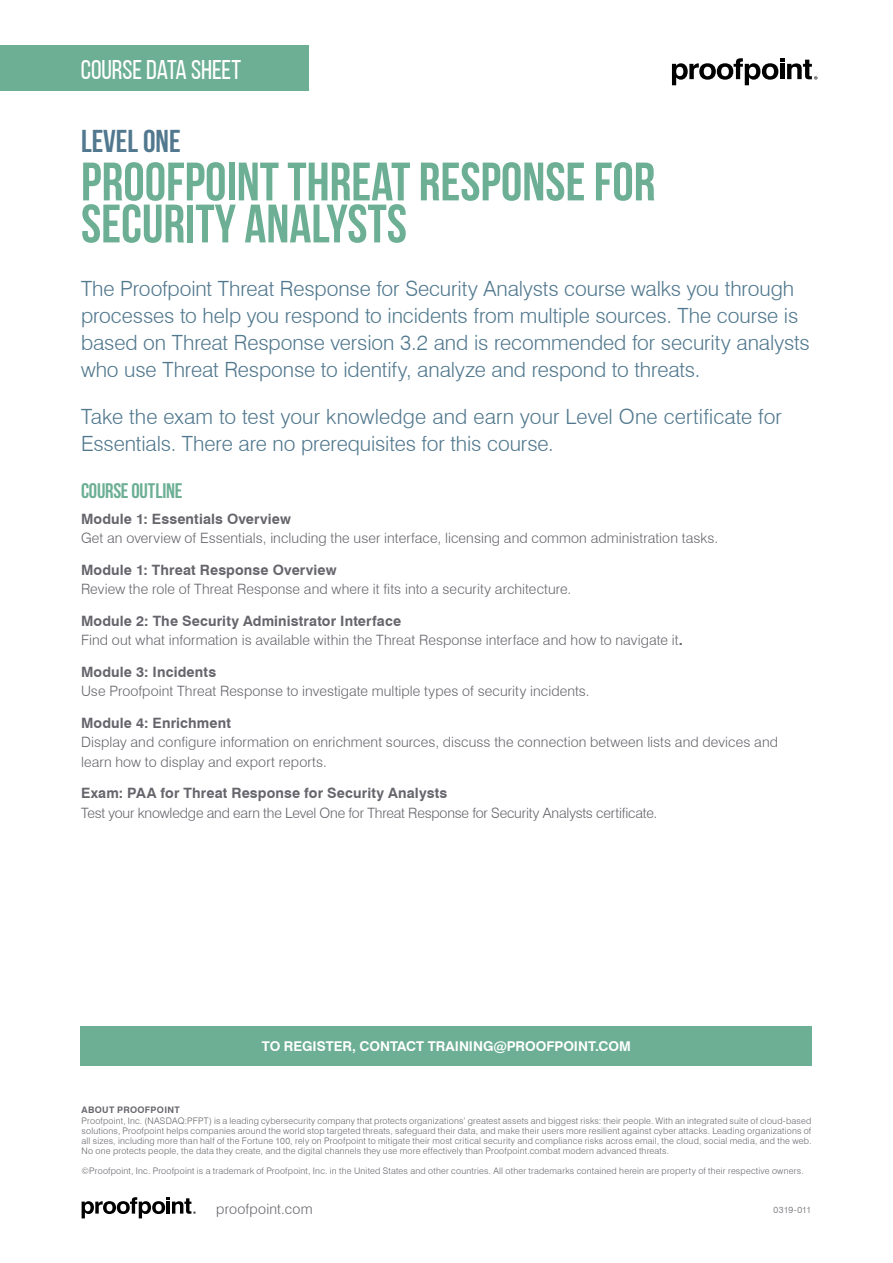
<style>
.page{position:relative;width:893px;height:1263px;background:#fff}
.page>*{position:absolute;margin:0;border:0;box-sizing:border-box;transform-origin:0 0}
.t1{font:700 54px/42px "Bebas Neue";color:#6caf94}
.t2{font:700 31.5px "Bebas Neue";color:#51788e}
.t3{font:27px "Bebas Neue";letter-spacing:-.005em;color:#fff}
.t4{font:300 21px/27px "Swiss 721 BT";letter-spacing:-.005em;color:#51788e}
.t5{font:700 21px "Bebas Neue";letter-spacing:-.01em;color:#6caf94}
.t6{font:300 14.25px/19.5px "Swiss 721 BT";letter-spacing:.005em;color:#66656c}
.t7{font:700 14.25px "Swiss 721 BT";letter-spacing:.01em;color:#66656c}
.t8{font:300 14.25px "Swiss 721 BT";letter-spacing:-.015em;color:#66656c}
.t9{font:700 13.5px "Swiss 721 BT";color:#fff}
.t10{font:300 9px/9.9px "Swiss 721 BT";letter-spacing:.025em;color:#66656c;text-align:justify}
.t11{font:700 9px "Swiss 721 BT";letter-spacing:.035em;color:#66656c}
.s1{font-weight:700}
</style>
<div class="page">
<svg style="left:672px;top:58px;width:145px;height:27px"></svg>
<div style="left:0;top:45px;width:308px;height:46px;background:#6caf94"></div>
<svg style="left:82px;top:1197px;width:114px;height:21px"></svg>
<div style="left:81px;top:1026px;width:731px;height:40px;background:#6caf94"></div>
<h3 class="t3" style="left:81px;top:55px;width:162px">COURSE DATA SHEET</h3>
<h2 class="t2" style="left:81px;top:124px;width:101px">LEVEL ONE</h2>
<h1 class="t1" style="left:81px;top:160px;width:576px">PROOFPOINT THREAT RESPONSE FOR<br>SECURITY ANALYSTS</h1>
<p class="t4" style="left:81px;top:275px;width:730px">The Proofpoint Threat Response for Security Analysts course walks you through processes to help you respond to incidents from multiple sources. The course is based on Threat Response version 3.2 and is recommended for security analysts who use Threat Response to identify, analyze and respond to threats.</p>
<h3 class="t4" style="left:81px;top:403px;width:702px">Take the exam to test your knowledge and earn your Level One certificate for<br>Essentials. There are no prerequisites for this course.</h3>
<h3 class="t5" style="left:81px;top:479px;width:103px">COURSE OUTLINE</h3>
<h3 class="t7" style="left:81px;top:510px;width:211px">Module 1: Essentials Overview</h3>
<h3 class="t6" style="left:81px;top:528px;width:639px">Get an overview of Essentials, including the user interface, licensing and common administration tasks.</h3>
<h3 class="t7" style="left:81px;top:561px;width:257px">Module 1: Threat Response Overview</h3>
<h3 class="t6" style="left:81px;top:579px;width:492px">Review the role of Threat Response and where it fits into a security architecture.</h3>
<h3 class="t6" style="left:81px;top:611px;width:603px"><span class="s1">Module 2: The Security Administrator Interface<br></span>Find out what information is available within the Threat Response interface and how to navigate it<span class="s1">.</span></h3>
<h3 class="t7" style="left:81px;top:663px;width:137px">Module 3: Incidents</h3>
<h3 class="t6" style="left:81px;top:681px;width:510px">Use Proofpoint Threat Response to investigate multiple types of security incidents.</h3>
<h3 class="t7" style="left:81px;top:714px;width:151px">Module 4: Enrichment</h3>
<h3 class="t6" style="left:81px;top:732px;width:699px">Display and configure information on enrichment sources, discuss the connection between lists and devices and learn how to display and export reports.</h3>
<h3 class="t7" style="left:81px;top:785px;width:368px">Exam: PAA for Threat Response for Security Analysts</h3>
<h3 class="t8" style="left:81px;top:804px;width:578px">Test your knowledge and earn the Level One for Threat Response for Security Analysts certificate.</h3>
<h3 class="t9" style="left:262px;top:1038px;width:371px">TO REGISTER, CONTACT TRAINING@PROOFPOINT.COM</h3>
<p class="t11" style="left:82px;top:1104px;width:100px">ABOUT PROOFPOINT</p>
<p class="t10" style="left:82px;top:1116px;width:731px">Proofpoint, Inc. (NASDAQ:PFPT) is a leading cybersecurity company that protects organizations’ greatest assets and biggest risks: their people. With an integrated suite of cloud-based solutions, Proofpoint helps companies around the world stop targeted threats, safeguard their data, and make their users more resilient against cyber attacks. Leading organizations of all sizes, including more than half of the Fortune 100, rely on Proofpoint to mitigate their most critical security and compliance risks across email, the cloud, social media, and the web.<br>No one protects people, the data they create, and the digital channels they use more effectively than Proofpoint.combat modern advanced threats.</p>
<p class="t10" style="left:82px;top:1165px;width:724px">©Proofpoint, Inc. Proofpoint is a trademark of Proofpoint, Inc. in the United States and other countries. All other trademarks contained herein are property of their respective owners.</p>
<h3 class="t6" style="left:216px;top:1199px;width:98px">proofpoint.com</h3>
<p class="t10" style="left:774px;top:1205px;width:39px">0319-011</p>
</div>
